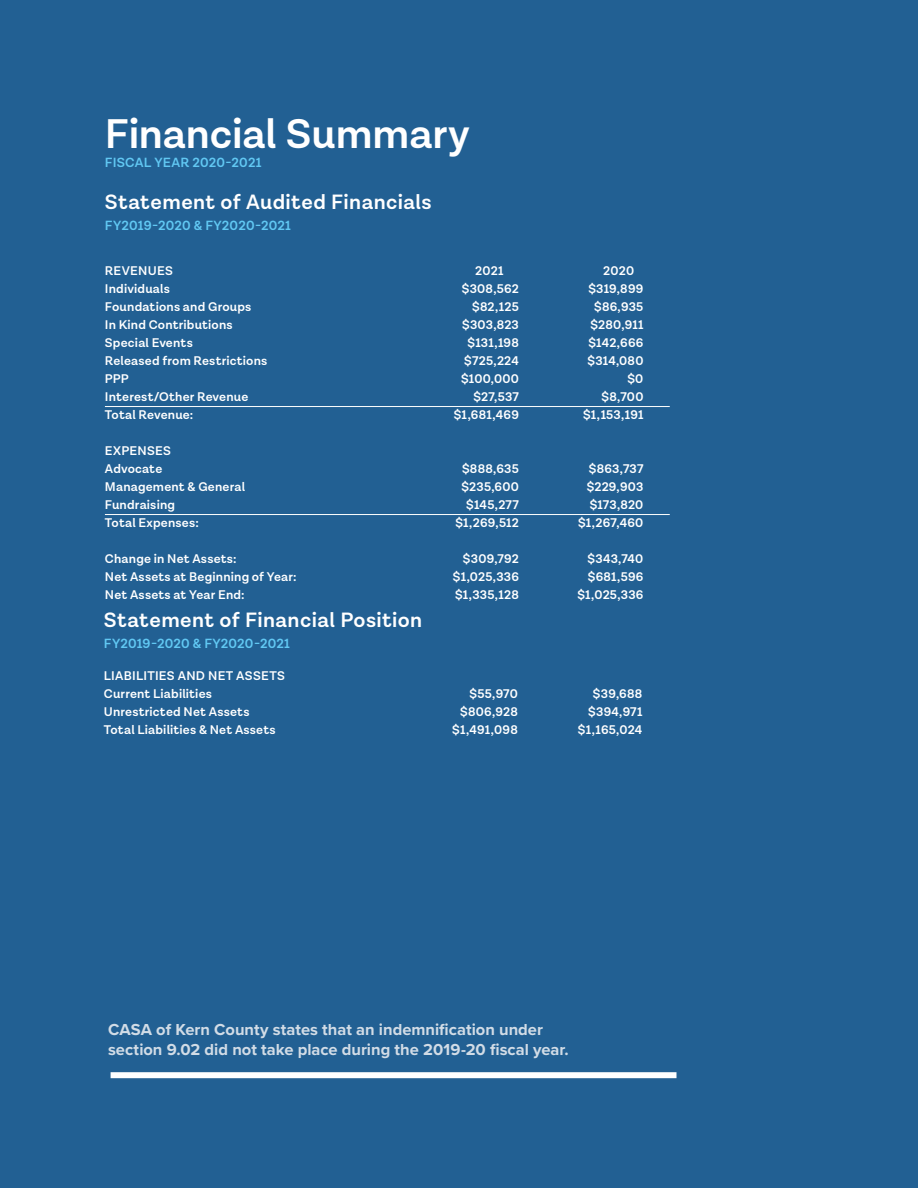
<style>
.page{position:relative;width:918px;height:1188px;background:#226093}
.page>*{position:absolute;margin:0;border:0;box-sizing:border-box;transform-origin:0 0}
.t1{font:600 42px "Lota Grotesque Alt 1";letter-spacing:-.005em;color:#fff}
.t2{font:600 21px "Lota Grotesque Alt 1";letter-spacing:.02em;color:#fff}
.t3{font:700 16.5px/19.8px "Proxima Nova";color:#d2dce6}
.t4{font:600 13.5px "Lota Grotesque Alt 1";letter-spacing:.02em;color:#61c8f3}
.t5{font:600 12.75px/18px "Lota Grotesque Alt 1";letter-spacing:.015em;color:#fff}
</style>
<div class="page">
<div style="left:111px;top:1072px;width:565px;height:6px;background:#fff"></div>
<hr style="left:105px;top:406px;width:565px;height:1px;background:#fff">
<hr style="left:105px;top:514px;width:565px;height:1px;background:#fff">
<h1 class="t1" style="left:105px;top:110px;width:366px">Financial Summary</h1>
<p class="t4" style="left:105px;top:155px;width:158px">FISCAL YEAR 2020-2021</p>
<h2 class="t2" style="left:105px;top:190px;width:328px">Statement of Audited Financials</h2>
<p class="t4" style="left:105px;top:218px;width:187px">FY2019-2020 &amp; FY2020-2021</p>
<p class="t5" style="left:105px;top:262px;width:70px">REVENUES</p>
<p class="t5" style="left:475px;top:262px;width:30px">2021</p>
<p class="t5" style="left:603px;top:262px;width:33px">2020</p>
<p class="t5" style="left:105px;top:280px;width:67px">Individuals</p>
<p class="t5" style="left:462px;top:280px;width:59px">$308,562</p>
<p class="t5" style="left:588px;top:280px;width:57px">$319,899</p>
<p class="t5" style="left:105px;top:298px;width:148px">Foundations and Groups</p>
<p class="t5" style="left:472px;top:298px;width:48px">$82,125</p>
<p class="t5" style="left:594px;top:298px;width:51px">$86,935</p>
<p class="t5" style="left:105px;top:316px;width:129px">In Kind Contributions</p>
<p class="t5" style="left:462px;top:316px;width:58px">$303,823</p>
<p class="t5" style="left:591px;top:316px;width:54px">$280,911</p>
<p class="t5" style="left:105px;top:334px;width:90px">Special Events</p>
<p class="t5" style="left:468px;top:334px;width:53px">$131,198</p>
<p class="t5" style="left:588px;top:334px;width:56px">$142,666</p>
<p class="t5" style="left:105px;top:352px;width:164px">Released from Restrictions</p>
<p class="t5" style="left:464px;top:352px;width:56px">$725,224</p>
<p class="t5" style="left:587px;top:352px;width:57px">$314,080</p>
<p class="t5" style="left:105px;top:370px;width:25px">PPP</p>
<p class="t5" style="left:461px;top:370px;width:59px">$100,000</p>
<p class="t5" style="left:627px;top:370px;width:17px">$0</p>
<p class="t5" style="left:105px;top:388px;width:145px">Interest/Other Revenue</p>
<p class="t5" style="left:473px;top:388px;width:47px">$27,537</p>
<p class="t5" style="left:602px;top:388px;width:43px">$8,700</p>
<p class="t5" style="left:105px;top:406px;width:90px">Total Revenue:</p>
<p class="t5" style="left:454px;top:406px;width:67px">$1,681,469</p>
<p class="t5" style="left:583px;top:406px;width:62px">$1,153,191</p>
<p class="t5" style="left:105px;top:442px;width:68px">EXPENSES<br>Advocate</p>
<p class="t5" style="left:462px;top:460px;width:58px">$888,635</p>
<p class="t5" style="left:589px;top:460px;width:56px">$863,737</p>
<p class="t5" style="left:105px;top:478px;width:142px">Management &amp; General</p>
<p class="t5" style="left:461px;top:478px;width:59px">$235,600</p>
<p class="t5" style="left:587px;top:478px;width:58px">$229,903</p>
<p class="t5" style="left:105px;top:496px;width:72px">Fundraising</p>
<p class="t5" style="left:466px;top:496px;width:54px">$145,277</p>
<p class="t5" style="left:590px;top:496px;width:55px">$173,820</p>
<p class="t5" style="left:105px;top:514px;width:95px">Total Expenses:</p>
<p class="t5" style="left:455px;top:514px;width:65px">$1,269,512</p>
<p class="t5" style="left:578px;top:514px;width:67px">$1,267,460</p>
<p class="t5" style="left:105px;top:550px;width:133px">Change in Net Assets:</p>
<p class="t5" style="left:463px;top:550px;width:57px">$309,792</p>
<p class="t5" style="left:588px;top:550px;width:57px">$343,740</p>
<p class="t5" style="left:105px;top:568px;width:193px">Net Assets at Beginning of Year:</p>
<p class="t5" style="left:453px;top:568px;width:68px">$1,025,336</p>
<p class="t5" style="left:588px;top:568px;width:57px">$681,596</p>
<p class="t5" style="left:105px;top:586px;width:141px">Net Assets at Year End:</p>
<p class="t5" style="left:455px;top:586px;width:65px">$1,335,128</p>
<p class="t5" style="left:577px;top:586px;width:68px">$1,025,336</p>
<h2 class="t2" style="left:104px;top:608px;width:320px">Statement of Financial Position</h2>
<p class="t4" style="left:104px;top:636px;width:187px">FY2019-2020 &amp; FY2020-2021</p>
<p class="t5" style="left:104px;top:667px;width:183px">LIABILITIES AND NET ASSETS<br>Current Liabilities</p>
<p class="t5" style="left:470px;top:685px;width:50px">$55,970</p>
<p class="t5" style="left:593px;top:685px;width:51px">$39,688</p>
<p class="t5" style="left:104px;top:703px;width:147px">Unrestricted Net Assets</p>
<p class="t5" style="left:460px;top:703px;width:59px">$806,928</p>
<p class="t5" style="left:588px;top:703px;width:56px">$394,971</p>
<p class="t5" style="left:104px;top:721px;width:173px">Total Liabilities &amp; Net Assets</p>
<p class="t5" style="left:452px;top:721px;width:67px">$1,491,098</p>
<p class="t5" style="left:578px;top:721px;width:66px">$1,165,024</p>
<p class="t3" style="left:108px;top:1019px;width:462px">CASA of Kern County states that an indemnification under section 9.02 did not take place during the 2019-20 fiscal year.</p>
</div>
